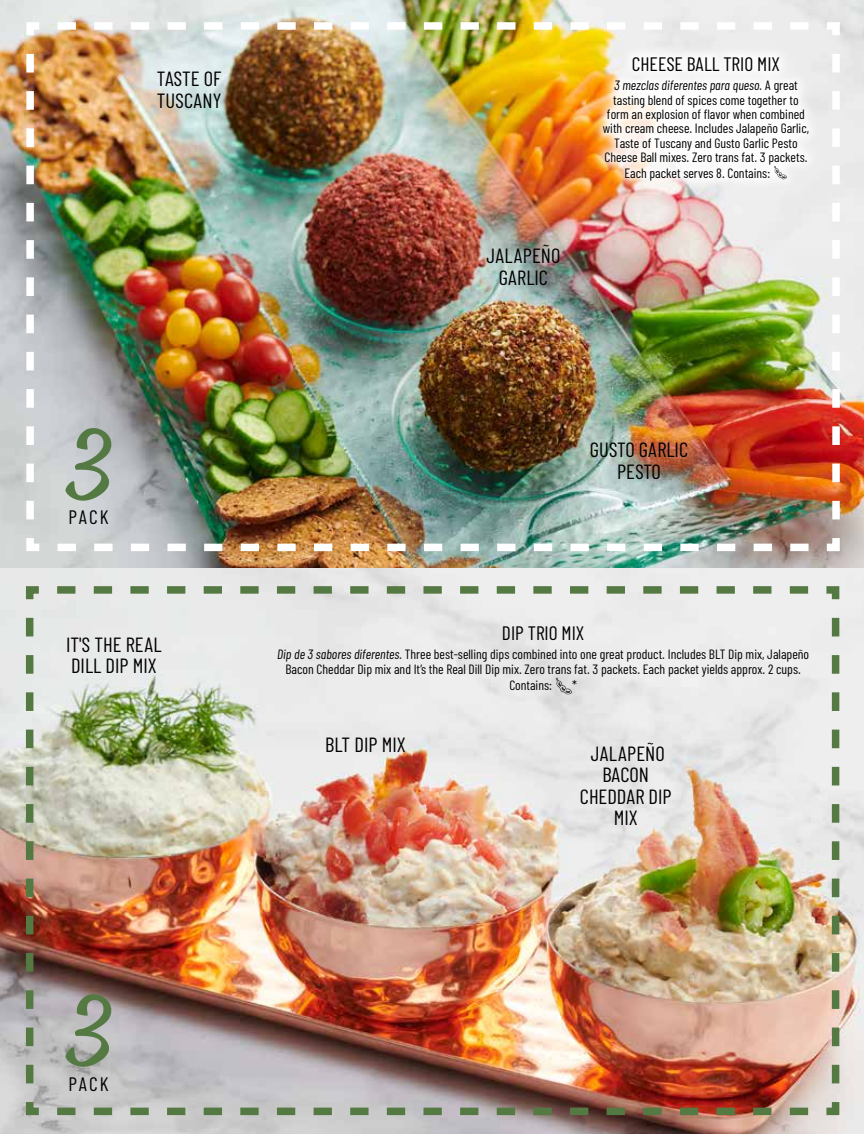
<style>
.page{position:relative;width:864px;height:1134px;background:#fff}
.page>*{position:absolute;margin:0;border:0;box-sizing:border-box;transform-origin:0 0}
.t1{font:55.5px "Good Feeling Script";color:#557943}
.t2{font:20.55px/21.6px "Barlow Condensed";color:#000;text-align:center}
.t3{font:19.5px "Barlow Condensed";color:#000}
.t4{font:13.5px/14.4px "Barlow Condensed";color:#000;text-align:center}
.s1{font-style:italic}
</style>
<div class="page">
<img style="left:0;top:0;width:864px;height:1134px">
<img style="left:23px;top:18px;width:821px;height:537px">
<img style="left:22px;top:582px;width:821px;height:537px">
<h2 class="t2" style="left:157px;top:68px;width:66px;text-align:left">TASTE OF<br>TUSCANY</h2>
<h1 class="t1" style="left:65px;top:447px;width:48px">3</h1>
<h3 class="t3" style="left:69px;top:505px;width:42px">PACK</h3>
<h2 class="t2" style="left:66px;top:633px;width:97px;text-align:left">IT'S THE REAL<br>DILL DIP MIX</h2>
<h2 class="t2" style="left:487px;top:245px;width:75px">JALAPEÑO<br>GARLIC</h2>
<h3 class="t3" style="left:632px;top:51px;width:150px">CHEESE BALL TRIO MIX</h3>
<p class="t4" style="left:603px;top:78px;width:208px"><span class="s1">3 mezclas diferentes para queso.</span> A great tasting blend of spices come together to form an explosion of flavor when combined with cream cheese. Includes Jalapeño Garlic, Taste of Tuscany and Gusto Garlic Pesto Cheese Ball mixes. Zero trans fat. 3 packets.</p>
<p class="t4" style="left:624px;top:166px;width:147px">Each packet serves 8. Contains:</p>
<h2 class="t2" style="left:590px;top:438px;width:100px">GUSTO GARLIC<br>PESTO</h2>
<h3 class="t3" style="left:502px;top:621px;width:84px">DIP TRIO MIX</h3>
<p class="t4" style="left:277px;top:647px;width:533px"><span class="s1">Dip de 3 sabores diferentes.</span> Three best-selling dips combined into one great product. Includes BLT Dip mix, Jalapeño<br>Bacon Cheddar Dip mix and It’s the Real Dill Dip mix. Zero trans fat. 3 packets. Each packet yields approx. 2 cups.</p>
<p class="t4" style="left:509px;top:678px;width:44px">Contains:</p>
<p class="t4" style="left:572px;top:678px;width:6px">*</p>
<h2 class="t2" style="left:325px;top:733px;width:82px">BLT DIP MIX</h2>
<h2 class="t2" style="left:580px;top:742px;width:93px">JALAPEÑO<br>BACON<br>CHEDDAR DIP<br>MIX</h2>
<h1 class="t1" style="left:65px;top:1013px;width:48px">3</h1>
<h3 class="t3" style="left:69px;top:1071px;width:42px">PACK</h3>
</div>
